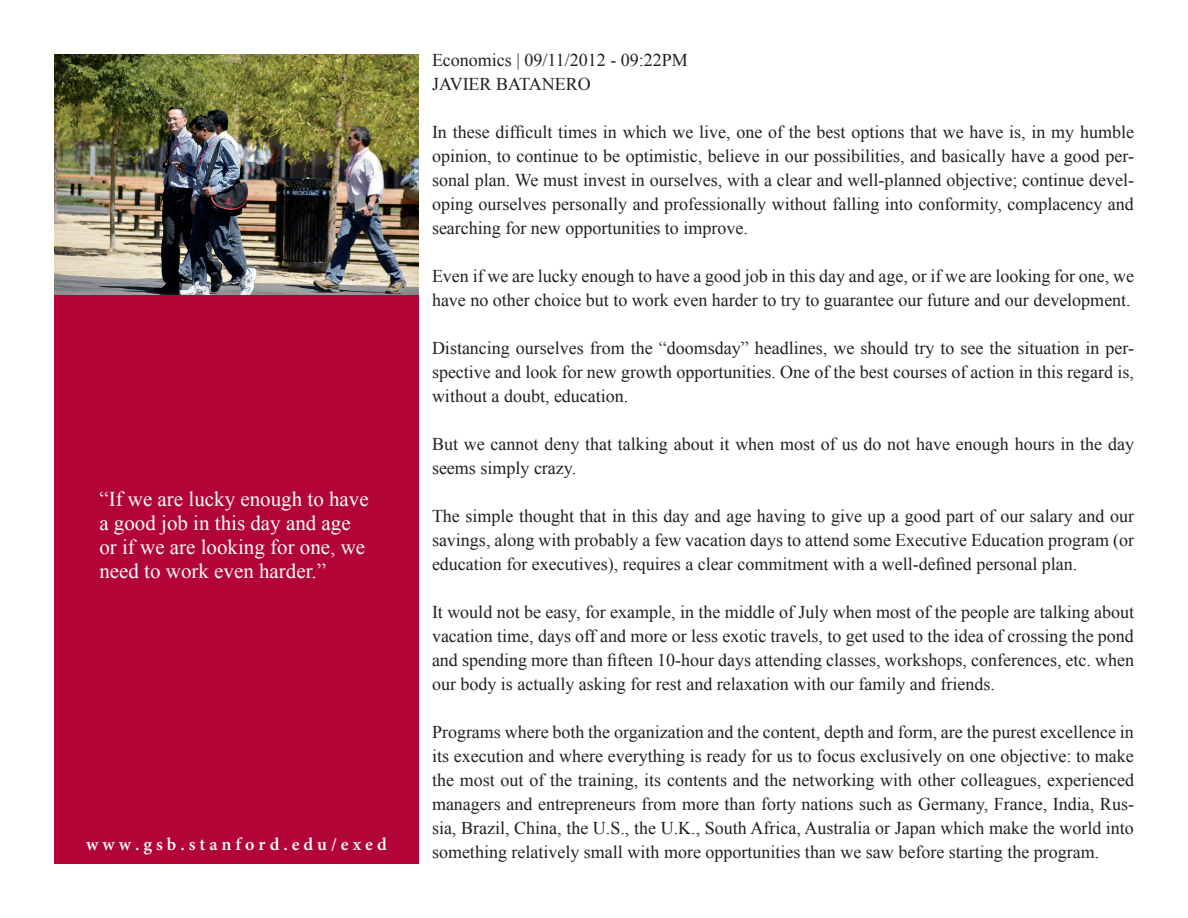
<style>
.page{position:relative;width:1188px;height:918px;background:#fff}
.page>*{position:absolute;margin:0;border:0;box-sizing:border-box;transform-origin:0 0}
.t1{font:21px/24px "Times New Roman";color:#fff}
.t2{font:18px/24px "Times New Roman";color:#231f20;text-align:justify}
.t3{font:600 18px "Minion Pro";color:#fff}
</style>
<div class="page">
<div style="left:54px;top:295px;width:364px;height:569px;background:#b30437"></div>
<img style="left:54px;top:54px;width:364px;height:241px">
<p class="t1" style="left:99px;top:487px;width:271px">“If we are lucky enough to have a good job in this day and age or if we are looking for one, we need to work even harder.”</p>
<p class="t3" style="left:86px;top:832px;width:302px">w w w . g s b . s t a n f o r d . e d u / e x e d</p>
<p class="t2" style="left:432px;top:48px;width:257px">Economics | 09/11/2012 - 09:22PM<br>JAVIER BATANERO</p>
<p class="t2" style="left:432px;top:120px;width:704px">In these difficult times in which we live, one of the best options that we have is, in my humble opinion, to continue to be optimistic, believe in our possibilities, and basically have a good per&shy;sonal plan. We must invest in ourselves, with a clear and well-planned objective; continue devel&shy;oping ourselves personally and professionally without falling into conformity, complacency and searching for new opportunities to improve.</p>
<p class="t2" style="left:432px;top:264px;width:704px">Even if we are lucky enough to have a good job in this day and age, or if we are looking for one, we have no other choice but to work even harder to try to guarantee our future and our development.</p>
<p class="t2" style="left:432px;top:336px;width:704px">Distancing ourselves from the “doomsday” headlines, we should try to see the situation in per&shy;spective and look for new growth opportunities. One of the best courses of action in this regard is, without a doubt, education.</p>
<p class="t2" style="left:432px;top:432px;width:704px">But we cannot deny that talking about it when most of us do not have enough hours in the day seems simply crazy.</p>
<p class="t2" style="left:432px;top:504px;width:704px">The simple thought that in this day and age having to give up a good part of our salary and our savings, along with probably a few vacation days to attend some Executive Education program (or education for executives), requires a clear commitment with a well-defined personal plan.</p>
<p class="t2" style="left:432px;top:600px;width:704px">It would not be easy, for example, in the middle of July when most of the people are talking about vacation time, days off and more or less exotic travels, to get used to the idea of crossing the pond and spending more than fifteen 10-hour days attending classes, workshops, conferences, etc. when our body is actually asking for rest and relaxation with our family and friends.</p>
<p class="t2" style="left:432px;top:720px;width:704px">Programs where both the organization and the content, depth and form, are the purest excellence in its execution and where everything is ready for us to focus exclusively on one objective: to make the most out of the training, its contents and the networking with other colleagues, experienced managers and entrepreneurs from more than forty nations such as Germany, France, India, Rus&shy;sia, Brazil, China, the U.S., the U.K., South Africa, Australia or Japan which make the world into something relatively small with more opportunities than we saw before starting the program.</p>
</div>
